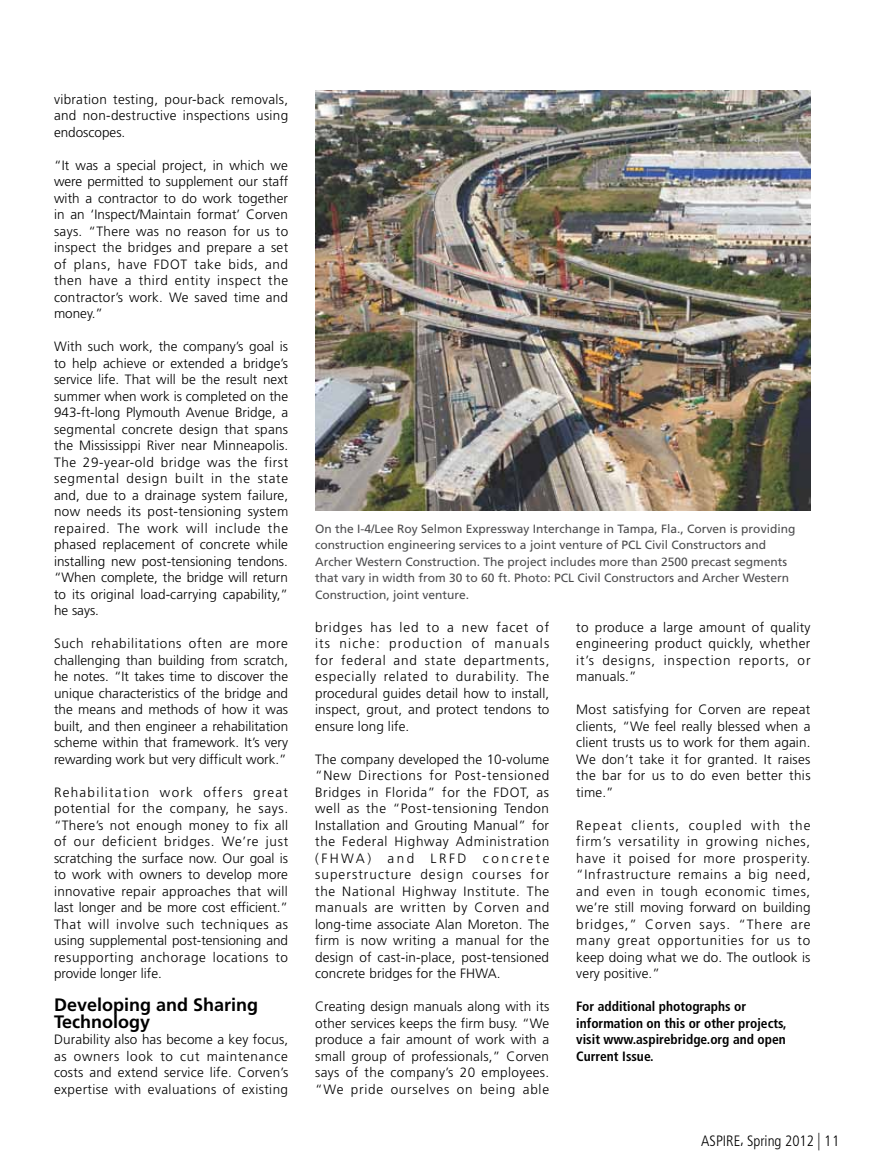
<style>
.page{position:relative;width:878px;height:1175px;background:#fff}
.page>*{position:absolute;margin:0;border:0;box-sizing:border-box;transform-origin:0 0}
.t1{font:700 18px/16.5px "Frutiger LT Std";color:#000}
.t2{font:300 condensed 15px "Frutiger LT Std";color:#000}
.t3{font:300 13.5px/16.5px "Frutiger LT Std";letter-spacing:.015em;color:#000;text-align:justify}
.t4{font:700 condensed 13.5px/16.5px "Frutiger LT Std";color:#000}
.t5{font:12px/16.5px "Frutiger LT Std";color:#4d4d4f}
.s1{font-size:17.55px}
</style>
<div class="page">
<img style="left:315px;top:90px;width:495px;height:421px">
<p class="t3" style="left:54px;top:91px;width:236px">vibration testing, pour-back removals, and non-destructive inspections using endoscopes.</p>
<p class="t3" style="left:54px;top:157px;width:236px">“It was a special project, in which we were permitted to supplement our staff with a contractor to do work together in an ‘Inspect/Maintain format’ Corven says. “There was no reason for us to inspect the bridges and prepare a set of plans, have FDOT take bids, and then have a third entity inspect the contractor’s work. We saved time and money.”</p>
<p class="t3" style="left:54px;top:338px;width:236px">With such work, the company’s goal is to help achieve or extended a bridge’s service life. That will be the result next summer when work is completed on the 943-ft-long Plymouth Avenue Bridge, a segmental concrete design that spans the Mississippi River near Minneapolis.<br>The 29-year-old bridge was the first segmental design built in the state and, due to a drainage system failure, now needs its post-tensioning system repaired. The work will include the phased replacement of concrete while installing new post-tensioning tendons. “When complete, the bridge will return to its original load-carrying capability,” he says.</p>
<p class="t3" style="left:54px;top:635px;width:236px">Such rehabilitations often are more challenging than building from scratch, he notes. “It takes time to discover the unique characteristics of the bridge and the means and methods of how it was built, and then engineer a rehabilitation scheme within that framework. It’s very rewarding work but very difficult work.”</p>
<p class="t3" style="left:54px;top:784px;width:236px">Rehabilitation work offers great potential for the company, he says. “There’s not enough money to fix all of our deficient bridges. We’re just scratching the surface now. Our goal is to work with owners to develop more innovative repair approaches that will last longer and be more cost efficient.” That will involve such techniques as using supplemental post-tensioning and resupporting anchorage locations to provide longer life.</p>
<h1 class="t1" style="left:54px;top:997px;width:206px">Developing and Sharing<br>Technology</h1>
<p class="t3" style="left:54px;top:1031px;width:236px">Durability also has become a key focus, as owners look to cut maintenance costs and extend service life. Corven’s expertise with evaluations of existing</p>
<p class="t5" style="left:315px;top:520px;width:481px">On the I-4/Lee Roy Selmon Expressway Interchange in Tampa, Fla., Corven is providing construction engineering services to a joint venture of PCL Civil Constructors and Archer Western Construction. The project includes more than 2500 precast segments that vary in width from 30 to 60 ft. Photo: PCL Civil Constructors and Archer Western Construction, joint venture.</p>
<p class="t3" style="left:315px;top:619px;width:236px">bridges has led to a new facet of its niche: production of manuals for federal and state departments, especially related to durability. The procedural guides detail how to install, inspect, grout, and protect tendons to ensure long life.</p>
<p class="t3" style="left:315px;top:751px;width:236px">The company developed the 10-volume “New Directions for Post-tensioned Bridges in Florida” for the FDOT, as well as the “Post-tensioning Tendon Installation and Grouting Manual” for the Federal Highway Administration (FHWA) and LRFD concrete superstructure design courses for the National Highway Institute. The manuals are written by Corven and long-time associate Alan Moreton. The firm is now writing a manual for the design of cast-in-place, post-tensioned concrete bridges for the FHWA.</p>
<p class="t3" style="left:315px;top:998px;width:236px">Creating design manuals along with its other services keeps the firm busy. “We produce a fair amount of work with a small group of professionals,” Corven says of the company’s 20 employees. “We pride ourselves on being able</p>
<p class="t3" style="left:576px;top:619px;width:236px">to produce a large amount of quality engineering product quickly, whether it’s designs, inspection reports, or manuals.”</p>
<p class="t3" style="left:576px;top:701px;width:236px">Most satisfying for Corven are repeat clients, “We feel really blessed when a client trusts us to work for them again.<br>We don’t take it for granted. It raises the bar for us to do even better this time.”</p>
<p class="t3" style="left:576px;top:817px;width:236px">Repeat clients, coupled with the firm’s versatility in growing niches, have it poised for more prosperity. “Infrastructure remains a big need, and even in tough economic times, we’re still moving forward on building bridges,” Corven says. “There are many great opportunities for us to keep doing what we do. The outlook is very positive.”</p>
<p class="t4" style="left:576px;top:998px;width:212px">For additional photographs or information on this or other projects, visit www.aspirebridge.org and open<br>Current Issue.</p>
<p class="t2" style="left:701px;top:1132px;width:140px">ASPIRE, Spring 2012 <span class="s1">|</span> 11</p>
</div>
